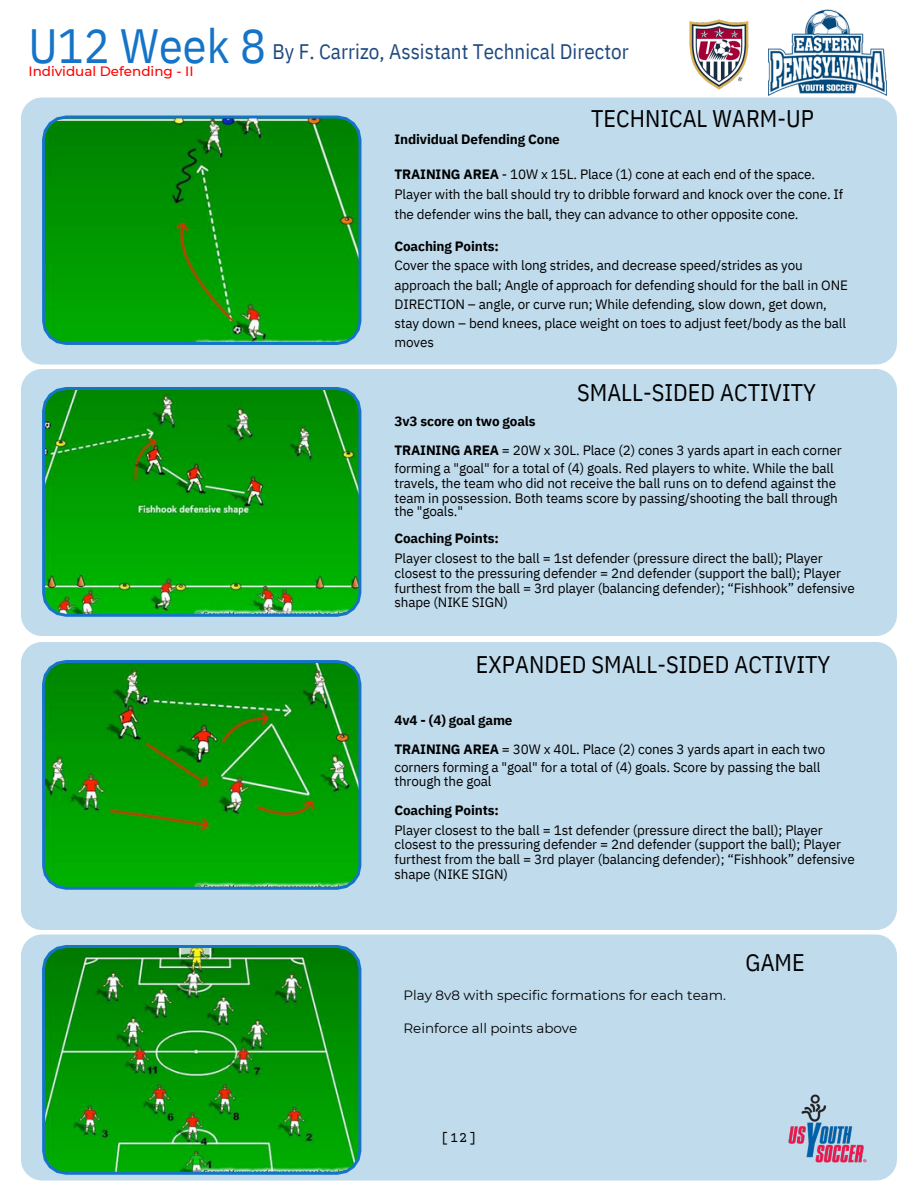
<style>
.page{position:relative;width:918px;height:1188px;background:#fff}
.page>*{position:absolute;margin:0;border:0;box-sizing:border-box;transform-origin:0 0}
.t1{font:48px "IBM Plex Sans Cond";color:#1574c7}
.t2{font:24px "IBM Plex Sans Cond";color:#000}
.t3{font:21px "IBM Plex Sans Cond";color:#1e497e}
.t4{font:15px "Courier Prime";color:#000}
.t5{font:13.5px/29.2px "IBM Plex Sans";letter-spacing:-.01em;color:#000}
.t6{font:700 13.5px "IBM Plex Sans";letter-spacing:-.01em;color:#000}
.t7{font:13.5px "Montserrat";color:#000}
.t8{font:500 13.5px "Montserrat";color:#f00}
.s1{font-weight:700}
</style>
<div class="page">
<div style="left:21px;top:934px;width:876px;height:247px;background:#c0dbec"></div>
<div style="left:21px;top:642px;width:876px;height:288px;background:#c0dbec"></div>
<div style="left:21px;top:369px;width:876px;height:267px;background:#c0dbec"></div>
<div style="left:21px;top:94px;width:876px;height:271px;background:#c0dbec"></div>
<svg style="left:42px;top:116px;width:319px;height:229px;background:#08950f"></svg>
<svg style="left:42px;top:660px;width:319px;height:230px;background:#0e9913"></svg>
<svg style="left:42px;top:387px;width:319px;height:230px;background:#0e9d14"></svg>
<img style="left:42px;top:945px;width:319px;height:230px">
<img style="left:782px;top:1088px;width:92px;height:82px">
<img style="left:768px;top:9px;width:118px;height:87px">
<img style="left:683px;top:19px;width:73px;height:78px">
<p class="t1" style="left:28px;top:13px;width:239px">U12 Week 8</p>
<h5 class="t8" style="left:28px;top:63px;width:167px">Individual Defending - II</h5>
<h2 class="t3" style="left:272px;top:37px;width:358px">By F. Carrizo, Assistant Technical Director</h2>
<p class="t2" style="left:591px;top:102px;width:224px">TECHNICAL WARM-UP</p>
<p class="t6" style="left:395px;top:131px;width:167px">Individual Defending Cone</p>
<p class="t5" style="left:395px;top:159px;width:422px"><span class="s1">TRAINING AREA</span> - 10W x 15L. Place (1) cone at each end of the space.</p>
<p class="t5" style="left:395px;top:180px;width:450px">Player with the ball should try to dribble forward and knock over the cone. If</p>
<p class="t5" style="left:395px;top:200px;width:406px">the defender wins the ball, they can advance to other opposite cone.</p>
<p class="t6" style="left:395px;top:237px;width:106px">Coaching Points:</p>
<p class="t5" style="left:395px;top:251px;width:410px">Cover the space with long strides, and decrease speed/strides as you</p>
<p class="t5" style="left:395px;top:270px;width:455px">approach the ball; Angle of approach for defending should for the ball in ONE</p>
<p class="t5" style="left:395px;top:289px;width:434px">DIRECTION – angle, or curve run; While defending, slow down, get down,</p>
<p class="t5" style="left:395px;top:308px;width:453px">stay down – bend knees, place weight on toes to adjust feet/body as the ball</p>
<h2 class="t5" style="left:395px;top:327px;width:41px">moves</h2>
<p class="t2" style="left:577px;top:377px;width:240px">SMALL-SIDED ACTIVITY</p>
<p class="t5" style="left:395px;top:406px;width:449px"><span class="s1">3v3 score on two goals<br>TRAINING AREA</span> = 20W x 30L. Place (2) cones 3 yards apart in each corner</p>
<p class="t5" style="left:395px;top:454px;width:441px">forming a "goal" for a total of (4) goals. Red players to white. While the ball</p>
<p class="t5" style="left:395px;top:468px;width:443px">travels, the team who did not receive the ball runs on to defend against the</p>
<p class="t5" style="left:395px;top:483px;width:445px">team in possession. Both teams score by passing/shooting the ball through</p>
<p class="t5" style="left:395px;top:496px;width:70px">the "goals."</p>
<p class="t6" style="left:395px;top:529px;width:106px">Coaching Points:</p>
<p class="t5" style="left:395px;top:544px;width:430px">Player closest to the ball = 1st defender (pressure direct the ball); Player</p>
<p class="t5" style="left:395px;top:558px;width:448px">closest to the pressuring defender = 2nd defender (support the ball); Player</p>
<p class="t5" style="left:395px;top:573px;width:462px">furthest from the ball = 3rd player (balancing defender); “Fishhook” defensive</p>
<p class="t5" style="left:395px;top:588px;width:115px">shape (NIKE SIGN)</p>
<p class="t2" style="left:476px;top:648px;width:356px">EXPANDED SMALL-SIDED ACTIVITY</p>
<p class="t5" style="left:395px;top:705px;width:432px"><span class="s1">4v4 - (4) goal game<br>TRAINING AREA</span> = 30W x 40L. Place (2) cones 3 yards apart in each two</p>
<p class="t5" style="left:395px;top:752px;width:427px">corners forming a "goal" for a total of (4) goals. Score by passing the ball</p>
<p class="t5" style="left:395px;top:767px;width:99px">through the goal</p>
<p class="t6" style="left:395px;top:801px;width:106px">Coaching Points:</p>
<p class="t5" style="left:395px;top:815px;width:430px">Player closest to the ball = 1st defender (pressure direct the ball); Player</p>
<h2 class="t5" style="left:395px;top:830px;width:448px">closest to the pressuring defender = 2nd defender (support the ball); Player</h2>
<p class="t5" style="left:395px;top:844px;width:462px">furthest from the ball = 3rd player (balancing defender); “Fishhook” defensive</p>
<p class="t5" style="left:395px;top:859px;width:115px">shape (NIKE SIGN)</p>
<p class="t7" style="left:404px;top:987px;width:324px">Play 8v8 with specific formations for each team.</p>
<p class="t7" style="left:404px;top:1020px;width:175px">Reinforce all points above</p>
<p class="t2" style="left:746px;top:947px;width:61px">GAME</p>
<h5 class="t4" style="left:441px;top:1131px;width:37px">[12]</h5>
</div>
